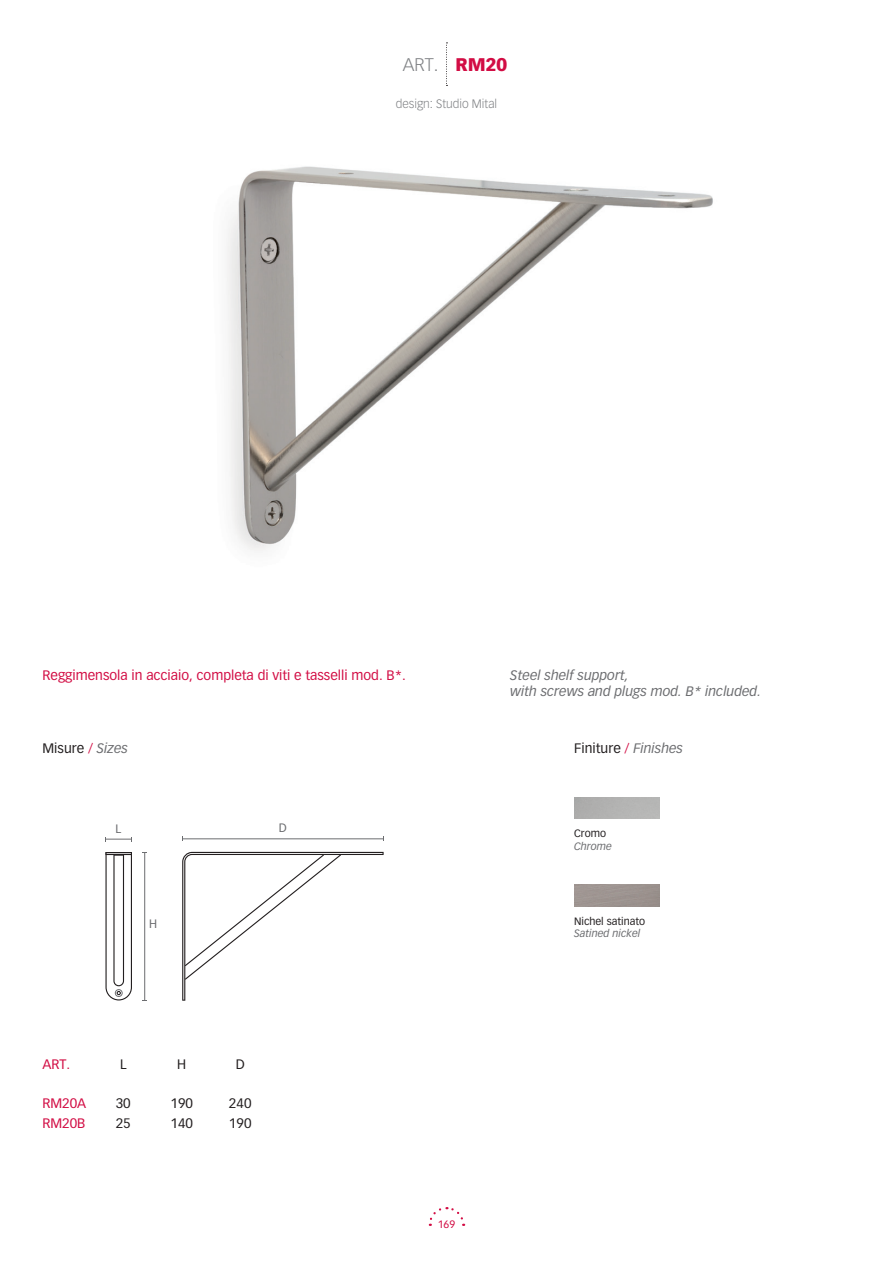
<style>
.page{position:relative;width:893px;height:1263px;background:#fff}
.page>*{position:absolute;margin:0;border:0;box-sizing:border-box;transform-origin:0 0}
.t1{font:300 18px "Vectora LH";color:#808285}
.t2{font:900 18px "Vectora LH";color:#d20d44}
.t3{font:13.5px "Vectora LH";color:#d20d44}
.t4{font:italic 13.5px "Vectora LH";color:#6c6d70}
.t5{font:13.5px "Vectora LH";color:#231f20}
.t6{font:300 12px "Vectora LH";color:#808285}
.t7{font:12px "Vectora LH";color:#6c6d70}
.t8{font:10.5px "Vectora LH";color:#231f20}
.t9{font:italic 10.5px "Vectora LH";color:#6c6d70}
.t10{font:10.5px "Vectora LH";color:#d20d44}
.s1{color:#d20d44}
.s2{font-style:italic;color:#6c6d70}
</style>
<div class="page">
<svg style="left:428px;top:1207px;width:37px;height:19px"></svg>
<img style="left:227px;top:166px;width:486px;height:385px">
<svg style="left:446px;top:43px;width:1px;height:43px"></svg>
<hr style="left:182px;top:838px;width:201px;height:1px;background:#6c6d70">
<svg style="left:105px;top:837px;width:27px;height:4px"></svg>
<hr style="left:144px;top:852px;width:1px;height:148px;background:#6c6d70">
<svg style="left:105px;top:852px;width:27px;height:148px"></svg>
<svg style="left:182px;top:852px;width:202px;height:149px"></svg>
<p class="t1" style="left:403px;top:54px;width:37px">ART.</p>
<p class="t2" style="left:455px;top:54px;width:53px">RM20</p>
<p class="t6" style="left:396px;top:97px;width:103px">design: Studio Mital</p>
<p class="t3" style="left:43px;top:667px;width:365px">Reggimensola in acciaio, completa di viti e tasselli mod. B*.</p>
<p class="t4" style="left:510px;top:667px;width:120px">Steel shelf support,</p>
<p class="t4" style="left:510px;top:684px;width:252px">with screws and plugs mod. B* included.</p>
<p class="t5" style="left:43px;top:740px;width:87px">Misure <span class="s1">/</span> <span class="s2">Sizes</span></p>
<p class="t7" style="left:116px;top:821px;width:7px">L</p>
<p class="t7" style="left:279px;top:821px;width:10px">D</p>
<p class="t7" style="left:149px;top:916px;width:10px">H</p>
<p class="t3" style="left:43px;top:1056px;width:29px">ART.</p>
<p class="t3" style="left:43px;top:1095px;width:45px">RM20A</p>
<p class="t3" style="left:43px;top:1115px;width:45px">RM20B</p>
<p class="t5" style="left:120px;top:1056px;width:8px">L</p>
<p class="t5" style="left:116px;top:1095px;width:17px">30</p>
<p class="t5" style="left:116px;top:1115px;width:17px">25</p>
<p class="t5" style="left:177px;top:1056px;width:11px">H</p>
<p class="t5" style="left:171px;top:1095px;width:24px">190</p>
<p class="t5" style="left:171px;top:1115px;width:24px">140</p>
<p class="t5" style="left:236px;top:1056px;width:11px">D</p>
<p class="t5" style="left:229px;top:1095px;width:24px">240</p>
<p class="t5" style="left:229px;top:1115px;width:24px">190</p>
<p class="t10" style="left:438px;top:1218px;width:19px">169</p>
<p class="t5" style="left:574px;top:740px;width:111px">Finiture <span class="s1">/</span> <span class="s2">Finishes</span></p>
<p class="t8" style="left:574px;top:827px;width:34px">Cromo</p>
<p class="t9" style="left:574px;top:840px;width:39px">Chrome</p>
<p class="t8" style="left:574px;top:915px;width:73px">Nichel satinato</p>
<p class="t9" style="left:574px;top:927px;width:68px">Satined nickel</p>
</div>
